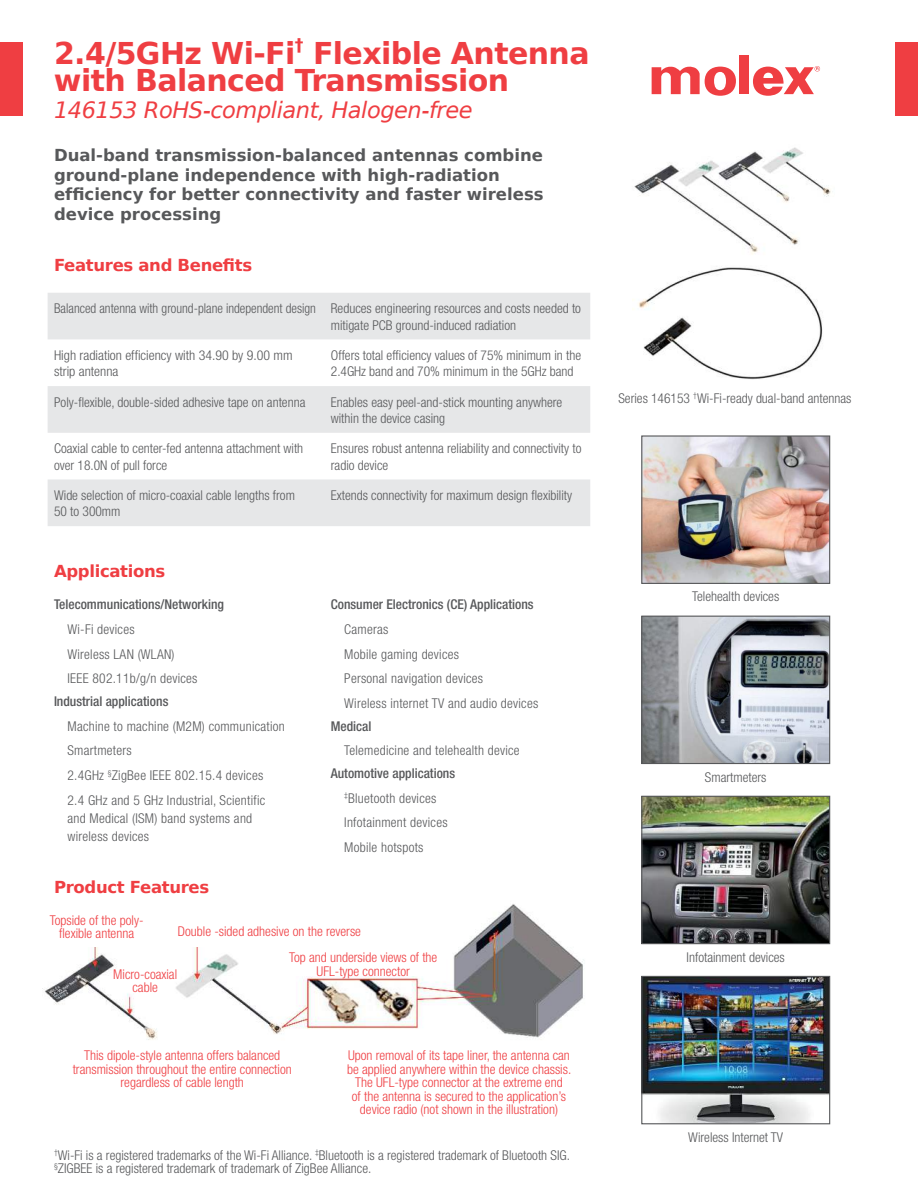
<style>
.page{position:relative;width:918px;height:1188px;background:#fff}
.page>*{position:absolute;margin:0;border:0;box-sizing:border-box;transform-origin:0 0}
.t1{font:700 30px/27px "Bitstream Vera Sans";letter-spacing:-.02em;color:#ef3e42}
.t2{font:italic 22.5px "Bitstream Vera Sans";letter-spacing:-.02em;color:#ef3e42}
.t3{font:700 16.5px/19.5px "Bitstream Vera Sans";color:#57585a}
.t4{font:700 16.5px "Bitstream Vera Sans";letter-spacing:-.02em;color:#ef3e42}
.t5{font:300 condensed 13.5px/16.5px "Helvetica Neue";color:#57585a}
.t6{font:300 condensed 13.5px/13.5px "Helvetica Neue";color:#ef3e42;text-align:center}
.t7{font:300 condensed 13.5px/24.8px "Helvetica Neue";letter-spacing:.02em;color:#57585a}
.t8{font:300 condensed 13.5px/16.5px "Helvetica Neue";color:#57585a;scale:.96 1}
.t9{font:500 condensed 13.5px "Helvetica Neue";color:#57585a}
.s1{font-weight:500}
</style>
<div class="page">
<div style="left:0;top:42px;width:23px;height:74px;background:#ef3e42"></div>
<div style="left:895px;top:42px;width:23px;height:74px;background:#ef3e42"></div>
<div style="left:739px;top:56px;width:10px;height:38px;background:#ef3e42"></div>
<svg style="left:652px;top:66px;width:84px;height:30px"></svg>
<svg style="left:753px;top:66px;width:67px;height:30px"></svg>
<img style="left:643px;top:437px;width:185px;height:145px">
<div style="left:641px;top:435px;width:189px;height:149px;border:1px solid #57585a"></div>
<img style="left:643px;top:618px;width:185px;height:144px">
<div style="left:641px;top:616px;width:189px;height:148px;border:1px solid #57585a"></div>
<img style="left:643px;top:798px;width:185px;height:144px">
<div style="left:641px;top:796px;width:189px;height:148px;border:1px solid #57585a"></div>
<img style="left:643px;top:978px;width:185px;height:144px">
<div style="left:641px;top:976px;width:189px;height:148px;border:1px solid #57585a"></div>
<svg style="left:48px;top:293px;width:542px;height:233px;fill:#e6e7e8"></svg>
<img style="left:634px;top:147px;width:197px;height:108px">
<img style="left:638px;top:267px;width:185px;height:112px">
<img style="left:45px;top:904px;width:539px;height:136px">
<div style="left:45px;top:914px;width:104px;height:32px;background:#fff"></div>
<div style="left:171px;top:925px;width:197px;height:21px;background:#fff"></div>
<div style="left:289px;top:951px;width:149px;height:25px;background:#fff"></div>
<h1 class="t1" style="left:54px;top:42px;width:537px">2.4/5GHz Wi-Fi<sup>†</sup> Flexible Antenna with Balanced Transmission</h1>
<h2 class="t2" style="left:54px;top:100px;width:420px">146153 RoHS-compliant, Halogen-free</h2>
<p class="t3" style="left:54px;top:147px;width:491px">Dual-band transmission-balanced antennas combine ground-plane independence with high-radiation<br>ef昀椀ciency for better connectivity and faster wireless device processing</p>
<p class="t4" style="left:54px;top:256px;width:200px">Features and Bene昀椀ts</p>
<p class="t8" style="left:331px;top:301px;width:262px;text-indent:-277px">Balanced antenna with ground-plane independent design Reduces engineering resources and costs needed to mitigate PCB ground-induced radiation</p>
<p class="t5" style="left:54px;top:348px;width:240px">High radiation efficiency with 34.90 by 9.00 mm strip antenna</p>
<p class="t5" style="left:331px;top:348px;width:252px">Offers total efficiency values of 75% minimum in the<br>2.4GHz band and 70% minimum in the 5GHz band</p>
<p class="t5" style="left:54px;top:395px;width:253px">Poly-flexible, double-sided adhesive tape on antenna</p>
<p class="t5" style="left:331px;top:395px;width:233px">Enables easy peel-and-stick mounting anywhere within the device casing</p>
<p class="t5" style="left:54px;top:441px;width:251px">Coaxial cable to center-fed antenna attachment with over 18.0N of pull force</p>
<p class="t5" style="left:331px;top:441px;width:252px">Ensures robust antenna reliability and connectivity to radio device</p>
<p class="t5" style="left:54px;top:488px;width:242px">Wide selection of micro-coaxial cable lengths from<br>50 to 300mm</p>
<p class="t5" style="left:331px;top:488px;width:243px">Extends connectivity for maximum design flexibility</p>
<p class="t4" style="left:54px;top:565px;width:113px">Applications</p>
<p class="t9" style="left:54px;top:599px;width:172px">Telecommunications/Networking</p>
<p class="t7" style="left:68px;top:618px;width:132px">Wi-Fi devices<br>Wireless LAN (WLAN)<br>IEEE 802.11b/g/n devices</p>
<p class="t9" style="left:54px;top:696px;width:116px">Industrial applications</p>
<p class="t7" style="left:68px;top:715px;width:219px">Machine to machine (M2M) communication<br>Smartmeters<br>2.4GHz <sup>§</sup>ZigBee IEEE 802.15.4 devices<br>2.4 GHz and 5 GHz Industrial, Scientific</p>
<p class="t7" style="left:68px;top:810px;width:186px;line-height:18px">and Medical (ISM) band systems and wireless devices</p>
<p class="t4" style="left:54px;top:880px;width:157px">Product Features</p>
<p class="t9" style="left:331px;top:599px;width:204px">Consumer Electronics (CE) Applications</p>
<p class="t7" style="left:344px;top:618px;width:196px">Cameras<br>Mobile gaming devices<br>Personal navigation devices<br>Wireless internet TV and audio devices</p>
<p class="t9" style="left:331px;top:721px;width:42px">Medical</p>
<p class="t7" style="left:344px;top:739px;width:177px">Telemedicine and telehealth device</p>
<p class="t7" style="left:344px;top:762px;width:112px;text-indent:-14px"><span class="s1">Automotive applications </span><sup>‡</sup>Bluetooth devices<br>Infotainment devices<br>Mobile hotspots</p>
<p class="t6" style="left:50px;top:914px;width:95px">Topside of the poly&shy;flexible antenna</p>
<p class="t6" style="left:113px;top:968px;width:65px">Micro-coaxial cable</p>
<p class="t6" style="left:289px;top:919px;width:150px;line-height:26.5px;text-align:left;text-indent:-111px">Double -sided adhesive on the reverse<br>Top and underside views of the</p>
<p class="t6" style="left:317px;top:965px;width:95px">UFL-type connector</p>
<p class="t6" style="left:73px;top:1050px;width:221px">This dipole-style antenna offers balanced transmission throughout the entire connection regardless of cable length</p>
<p class="t6" style="left:347px;top:1050px;width:226px">Upon removal of its tape liner, the antenna can be applied anywhere within the device chassis.<br>The UFL-type connector at the extreme end<br>of the antenna is secured to the application’s device radio (not shown in the illustration)</p>
<p class="t5" style="left:54px;top:1149px;width:518px;line-height:13.5px"><sup>†</sup>Wi-Fi is a registered trademarks of the Wi-Fi Alliance. <sup>‡</sup>Bluetooth is a registered trademark of Bluetooth SIG. <sup>§</sup>ZIGBEE is a registered trademark of trademark of ZigBee Alliance.</p>
<p class="t5" style="left:618px;top:391px;width:234px">Series 146153 <sup>†</sup>Wi-Fi-ready dual-band antennas</p>
<p class="t5" style="left:692px;top:590px;width:89px">Telehealth devices</p>
<p class="t5" style="left:705px;top:770px;width:63px">Smartmeters</p>
<p class="t5" style="left:687px;top:950px;width:100px">Infotainment devices</p>
<p class="t5" style="left:688px;top:1130px;width:96px">Wireless Internet TV</p>
</div>
